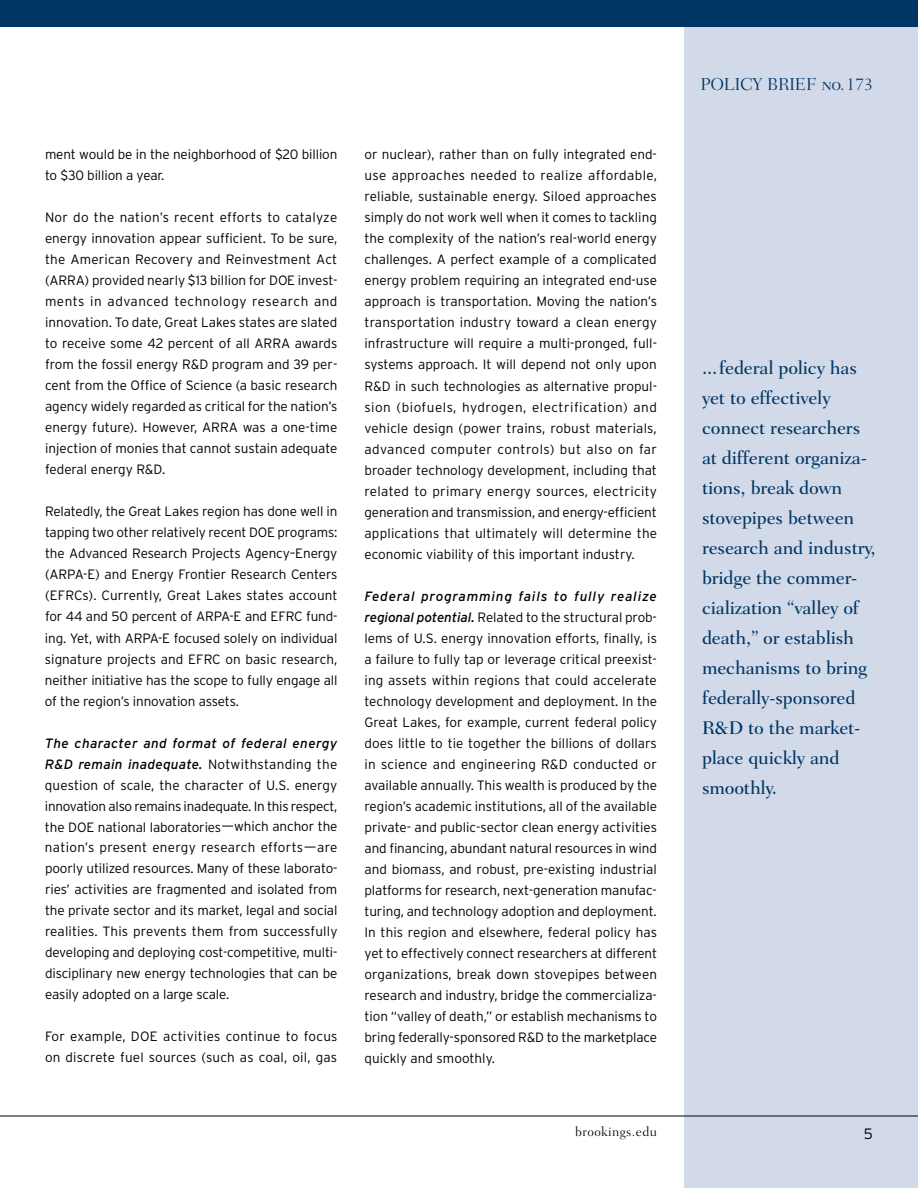
<style>
.page{position:relative;width:918px;height:1188px;background:#fff}
.page>*{position:absolute;margin:0;border:0;box-sizing:border-box;transform-origin:0 0}
.t1{font:500 18.75px/30px "Fairfield LT Std";letter-spacing:-.01em;color:#003664}
.t2{font:300 17.7px "Fairfield LT Std";letter-spacing:-.02em;color:#003664}
.t3{font:300 15px "Interstate";color:#000}
.t4{font:300 13.5px/21px "Interstate";letter-spacing:-.01em;color:#000;text-align:justify}
.t5{font:300 13.5px/21px "Interstate";letter-spacing:.015em;color:#000}
.t6{font:300 13.5px "Fairfield LT Std";letter-spacing:.03em;color:#000}
.s1{font-weight:400;font-style:italic}
</style>
<div class="page">
<div style="left:684px;top:0;width:234px;height:1188px;background:#d2d9e9"></div>
<div style="left:0;top:0;width:918px;height:27px;background:#003664"></div>
<hr style="left:0;top:1116px;width:918px;height:1px;background:#000">
<p class="t4" style="left:45px;top:144px;width:294px">ment would be in the neighborhood of $20 billion to $30 billion a year.</p>
<p class="t4" style="left:45px;top:207px;width:294px">Nor do the nation’s recent efforts to catalyze energy innovation appear sufficient. To be sure, the American Recovery and Reinvestment Act (ARRA) provided nearly $13 billion for DOE invest&shy;ments in advanced technology research and innovation. To date, Great Lakes states are slated to receive some 42 percent of all ARRA awards from the fossil energy R&amp;D program and 39 per&shy;cent from the Office of Science (a basic research agency widely regarded as critical for the nation’s energy future). However, ARRA was a one-time injection of monies that cannot sustain adequate federal energy R&amp;D.</p>
<p class="t4" style="left:45px;top:501px;width:294px">Relatedly, the Great Lakes region has done well in tapping two other relatively recent DOE programs: the Advanced Research Projects Agency–Energy (ARPA-E) and Energy Frontier Research Centers (EFRCs). Currently, Great Lakes states account for 44 and 50 percent of ARPA-E and EFRC fund&shy;ing. Yet, with ARPA-E focused solely on individual signature projects and EFRC on basic research, neither initiative has the scope to fully engage all of the region’s innovation assets.</p>
<p class="t4" style="left:45px;top:732px;width:294px"><span class="s1">The character and format of federal energy R&amp;D remain inadequate.</span> Notwithstanding the question of scale, the character of U.S. energy innovation also remains inadequate. In this respect, the DOE national laboratories—which anchor the nation’s present energy research efforts—are poorly utilized resources. Many of these laborato&shy;ries’ activities are fragmented and isolated from the private sector and its market, legal and social realities. This prevents them from successfully developing and deploying cost-competitive, multi&shy;disciplinary new energy technologies that can be easily adopted on a large scale.</p>
<p class="t5" style="left:45px;top:1026px;width:294px">For example, DOE activities continue to focus on discrete fuel sources (such as coal, oil, gas</p>
<p class="t4" style="left:365px;top:144px;width:294px">or nuclear), rather than on fully integrated end&shy;use approaches needed to realize affordable, reliable, sustainable energy. Siloed approaches simply do not work well when it comes to tackling the complexity of the nation’s real-world energy challenges. A perfect example of a complicated energy problem requiring an integrated end-use approach is transportation. Moving the nation’s transportation industry toward a clean energy infrastructure will require a multi-pronged, full&shy;systems approach. It will depend not only upon R&amp;D in such technologies as alternative propul&shy;sion (biofuels, hydrogen, electrification) and vehicle design (power trains, robust materials, advanced computer controls) but also on far broader technology development, including that related to primary energy sources, electricity generation and transmission, and energy-efficient applications that ultimately will determine the economic viability of this important industry.</p>
<p class="t4" style="left:365px;top:585px;width:294px"><span class="s1">Federal programming fails to fully realize regional potential.</span> Related to the structural prob&shy;lems of U.S. energy innovation efforts, finally, is a failure to fully tap or leverage critical preexist&shy;ing assets within regions that could accelerate technology development and deployment. In the Great Lakes, for example, current federal policy does little to tie together the billions of dollars in science and engineering R&amp;D conducted or available annually. This wealth is produced by the region’s academic institutions, all of the available private- and public-sector clean energy activities and financing, abundant natural resources in wind and biomass, and robust, pre-existing industrial platforms for research, next-generation manufac&shy;turing, and technology adoption and deployment.<br>In this region and elsewhere, federal policy has yet to effectively connect researchers at different organizations, break down stovepipes between research and industry, bridge the commercializa&shy;tion “valley of death,” or establish mechanisms to bring federally-sponsored R&amp;D to the marketplace quickly and smoothly.</p>
<p class="t6" style="left:575px;top:1124px;width:83px">brookings.edu</p>
<h2 class="t2" style="left:700px;top:74px;width:22px">Policy</h2>
<h2 class="t2" style="left:767px;top:74px;width:21px">Brief</h2>
<h2 class="t2" style="left:821px;top:74px;width:53px">no.173</h2>
<p class="t1" style="left:702px;top:353px;width:175px">...federal policy has yet to effectively connect researchers at different organiza&shy;tions, break down stovepipes between research and industry, bridge the commer&shy;cialization “valley of death,” or establish mechanisms to bring federally-sponsored<br>R&amp;D to the market&shy;place quickly and smoothly.</p>
<p class="t3" style="left:864px;top:1125px;width:11px">5</p>
</div>
